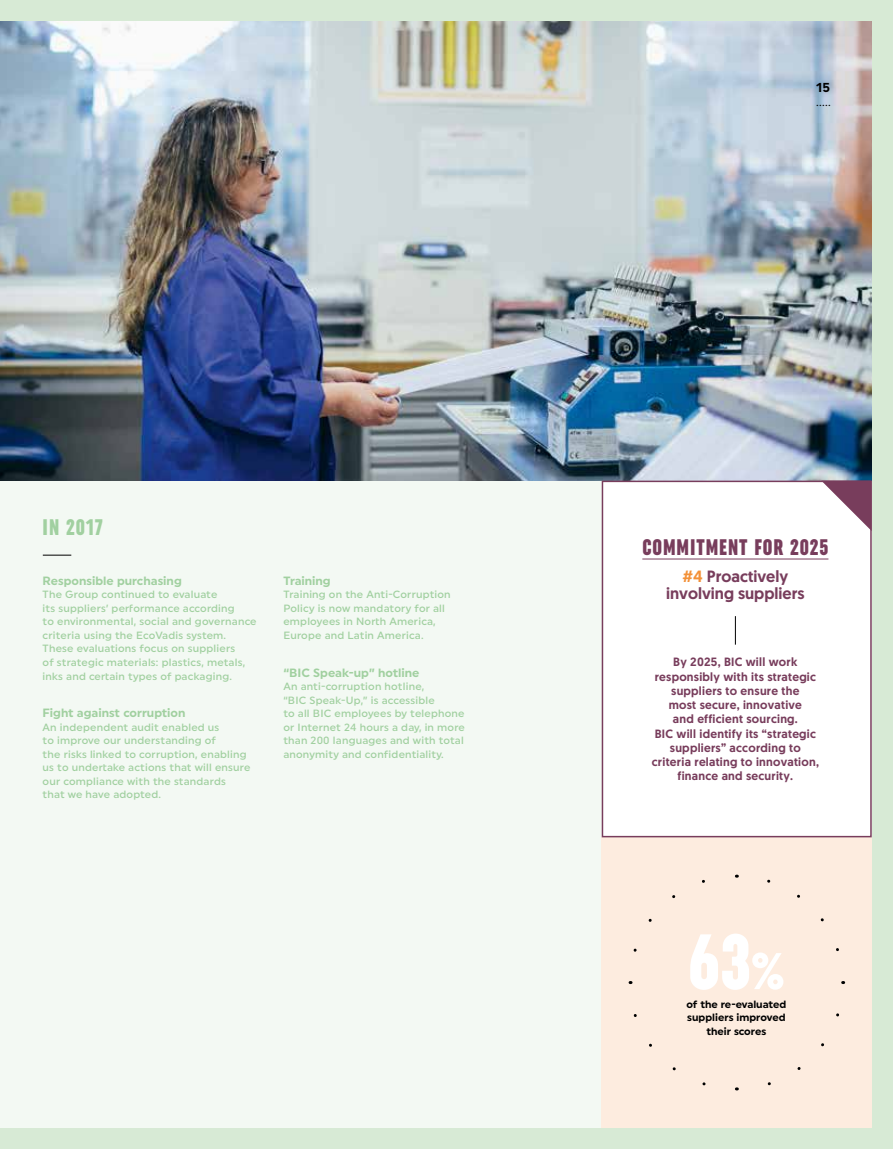
<style>
.page{position:relative;width:893px;height:1149px;background:#fff}
.page>*{position:absolute;margin:0;border:0;box-sizing:border-box;transform-origin:0 0}
.t1{font:900 extra-condensed 78.15px "Uniform";color:#fff}
.t2{font:900 extra-condensed 22.5px "Uniform";letter-spacing:.04em;color:#783d5c}
.t3{font:900 extra-condensed 22.5px "Uniform";letter-spacing:.04em;color:#a1d0a0}
.t4{font:500 16.35px/17.2px "Geomanist";color:#783d5c;text-align:center}
.t5{font:12.9px "Uniform";color:#000}
.t6{font:700 12.9px "Uniform";color:#000}
.t7{font:500 12px/14.2px "Geomanist";letter-spacing:.02em;color:#783d5c;text-align:center}
.t8{font:700 12px "Uniform";color:#a1d0a0}
.t9{font:500 10.5px/13.5px "Uniform";letter-spacing:.02em;color:#a1d0a0}
.t10{font:700 10.5px/13.5px "Uniform";color:#000;text-align:center}
.s1{color:#f39138}
.s2{font-size:60px}
</style>
<div class="page">
<div style="left:0;top:0;width:893px;height:1148px;background:#d7ead5"></div>
<div style="left:0;top:21px;width:872px;height:1106px;background:#fff"></div>
<div style="left:0;top:480px;width:602px;height:647px;background:#f3f9f3"></div>
<div style="left:602px;top:837px;width:270px;height:290px;background:#fdecdf"></div>
<img style="left:0;top:21px;width:872px;height:459px">
<div style="left:602px;top:480px;width:270px;height:357px;border:2px solid #783d5c"></div>
<svg style="left:735px;top:616px;width:1px;height:28px"></svg>
<hr style="left:642px;top:558px;width:186px;height:1px;background:#783d5c">
<svg style="left:821px;top:480px;width:51px;height:51px"></svg>
<svg style="left:43px;top:554px;width:28px;height:1px"></svg>
<svg style="left:767px;top:1013px;width:72px;height:73px"></svg>
<svg style="left:767px;top:879px;width:72px;height:73px"></svg>
<svg style="left:633px;top:879px;width:72px;height:73px"></svg>
<svg style="left:633px;top:1014px;width:73px;height:72px"></svg>
<h2 class="t3" style="left:43px;top:513px;width:62px">IN 2017</h2>
<p class="t8" style="left:43px;top:573px;width:141px">Responsible purchasing</p>
<p class="t9" style="left:43px;top:587px;width:215px">The Group continued to evaluate<br>its suppliers’ performance according<br>to environmental, social and governance criteria using the EcoVadis system.<br>These evaluations focus on suppliers<br>of strategic materials: plastics, metals, inks and certain types of packaging.</p>
<p class="t8" style="left:43px;top:705px;width:144px">Fight against corruption</p>
<p class="t9" style="left:43px;top:720px;width:209px">An independent audit enabled us<br>to improve our understanding of<br>the risks linked to corruption, enabling us to undertake actions that will ensure our compliance with the standards<br>that we have adopted.</p>
<p class="t8" style="left:283px;top:573px;width:49px">Training</p>
<p class="t9" style="left:283px;top:587px;width:169px">Training on the Anti-Corruption<br>Policy is now mandatory for all employees in North America,<br>Europe and Latin America.</p>
<p class="t8" style="left:283px;top:665px;width:138px">“BIC Speak-up” hotline</p>
<p class="t9" style="left:283px;top:679px;width:183px">An anti-corruption hotline,<br>“BIC Speak‑Up,” is accessible<br>to all BIC employees by telephone or Internet 24 hours a day, in more than 200 languages and with total anonymity and confidentiality.</p>
<p class="t6" style="left:816px;top:79px;width:16px">15</p>
<p class="t5" style="left:816px;top:93px;width:16px">.....</p>
<h2 class="t2" style="left:642px;top:533px;width:188px">COMMITMENT FOR 2025</h2>
<h3 class="t4" style="left:666px;top:567px;width:140px"><span class="s1">#4</span> Proactively involving suppliers</h3>
<p class="t7" style="left:652px;top:654px;width:169px">By 2025, BIC will work responsibly with its strategic suppliers to ensure the<br>most secure, innovative<br>and efficient sourcing.<br>BIC will identify its “strategic suppliers” according to criteria relating to innovation, finance and security.</p>
<h1 class="t1" style="left:688px;top:916px;width:98px">63<span class="s2">%</span></h1>
<p class="t10" style="left:686px;top:996px;width:101px">of the re-evaluated suppliers improved their scores</p>
</div>
